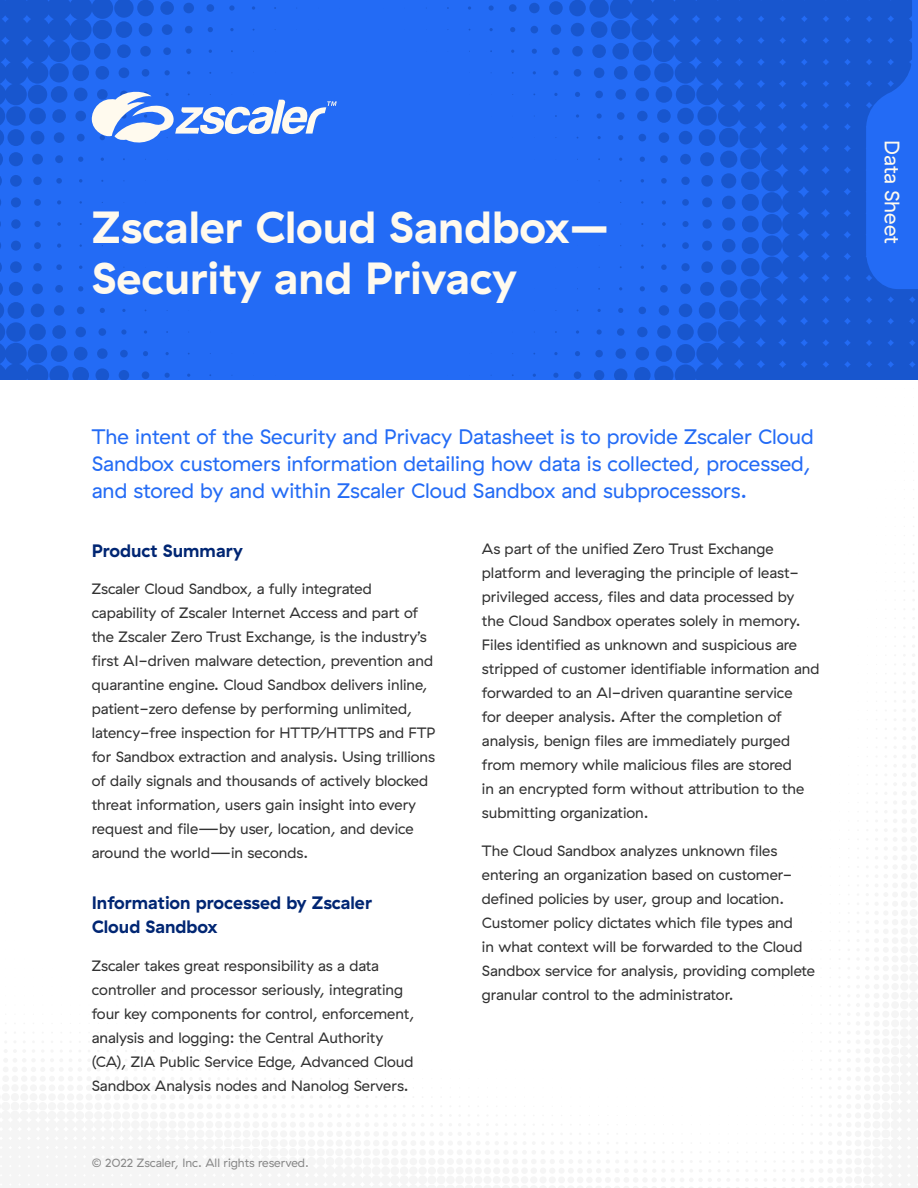
<style>
.page{position:relative;width:918px;height:1188px;background:#fff}
.page>*{position:absolute;margin:0;border:0;box-sizing:border-box;transform-origin:0 0}
.t1{font:700 45px/51px "GT Haptik ZS";color:#fffaee}
.t2{font:21px/27px "GT Haptik ZS";color:#236bf5}
.t3{font:21px "GT Haptik ZS";color:#fffaee}
.t4{font:700 18px/24px "GT Haptik ZS";color:#012673}
.t5{font:15px/24px "GT Haptik ZS";color:#323232}
.t6{font:12px "GT Haptik ZS";color:#898989}
</style>
<div class="page">
<svg style="left:0;top:0;width:918px;height:380px;background:#2065ea"></svg>
<svg style="left:866px;top:0;width:52px;height:289px;background:#1f64e9"></svg>
<svg style="left:91px;top:88px;width:246px;height:58px;background:#6898f2"></svg>
<h1 class="t1" style="left:92px;top:201px;width:519px">Zscaler Cloud Sandbox–<br>Security and Privacy</h1>
<h2 class="t2" style="left:92px;top:424px;width:723px">The intent of the Security and Privacy Datasheet is to provide Zscaler Cloud<br>Sandbox customers information detailing how data is collected, processed, and stored by and within Zscaler Cloud Sandbox and subprocessors.</h2>
<p class="t4" style="left:92px;top:538px;width:152px">Product Summary</p>
<p class="t5" style="left:92px;top:577px;width:345px">Zscaler Cloud Sandbox, a fully integrated capability of Zscaler Internet Access and part of the Zscaler Zero Trust Exchange, is the industry’s first AI-driven malware detection, prevention and quarantine engine. Cloud Sandbox delivers inline, patient-zero defense by performing unlimited, latency-free inspection for HTTP/HTTPS and FTP for Sandbox extraction and analysis. Using trillions of daily signals and thousands of actively blocked threat information, users gain insight into every request and file—by user, location, and device around the world—in seconds.</p>
<p class="t4" style="left:92px;top:891px;width:282px">Information processed by Zscaler<br>Cloud Sandbox</p>
<p class="t5" style="left:92px;top:953px;width:324px">Zscaler takes great responsibility as a data controller and processor seriously, integrating four key components for control, enforcement, analysis and logging: the Central Authority (CA), ZIA Public Service Edge, Advanced Cloud Sandbox Analysis nodes and Nanolog Servers.</p>
<p class="t6" style="left:92px;top:1156px;width:219px">© 2022 Zscaler, Inc. All rights reserved.</p>
<p class="t5" style="left:482px;top:537px;width:339px">As part of the unified Zero Trust Exchange platform and leveraging the principle of least&shy;privileged access, files and data processed by the Cloud Sandbox operates solely in memory.<br>Files identified as unknown and suspicious are stripped of customer identifiable information and forwarded to an AI-driven quarantine service<br>for deeper analysis. After the completion of analysis, benign files are immediately purged from memory while malicious files are stored<br>in an encrypted form without attribution to the submitting organization.</p>
<p class="t5" style="left:482px;top:839px;width:335px">The Cloud Sandbox analyzes unknown files entering an organization based on customer&shy;defined policies by user, group and location.<br>Customer policy dictates which file types and<br>in what context will be forwarded to the Cloud Sandbox service for analysis, providing complete granular control to the administrator.</p>
<h2 class="t3" style="left:904px;top:140px;width:105px;rotate:90deg">Data Sheet</h2>
</div>
